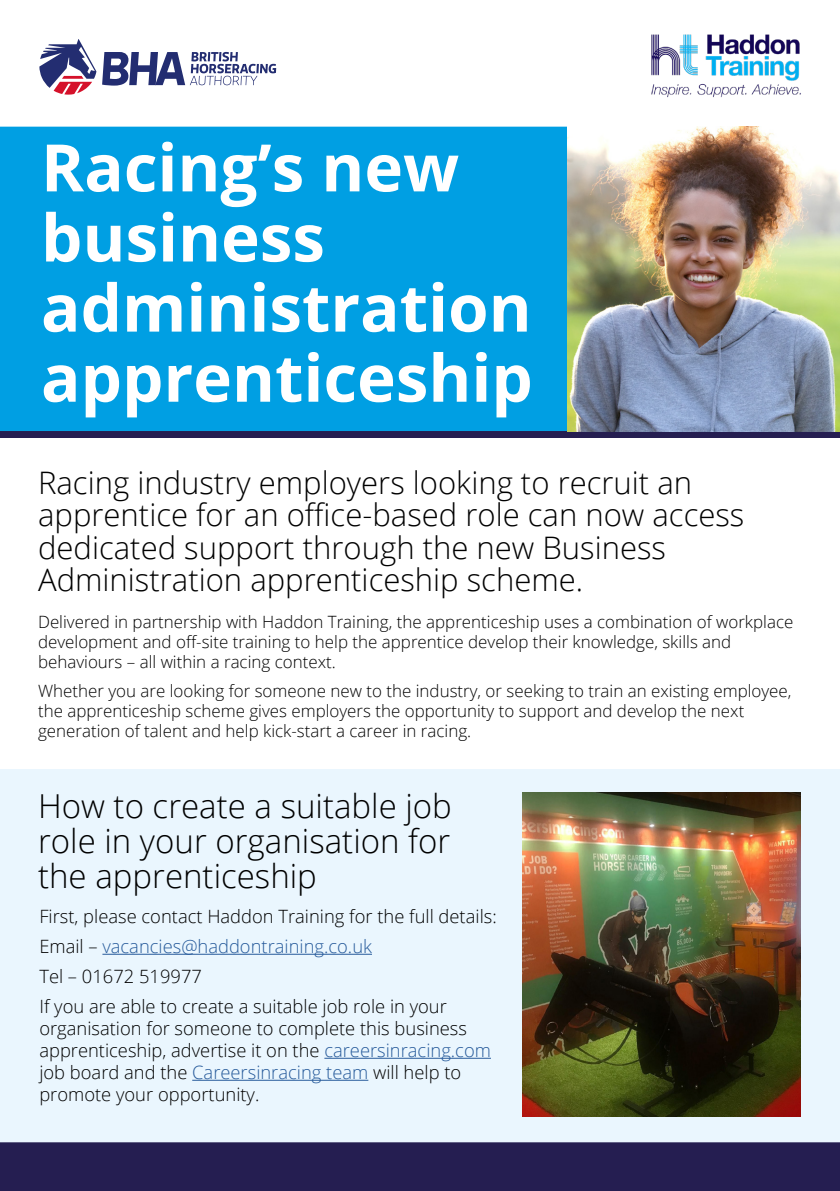
<style>
.page{position:relative;width:840px;height:1191px;background:#fff}
.page>*{position:absolute;margin:0;border:0;box-sizing:border-box;transform-origin:0 0}
.t1{font:700 65.4px/70px "Open Sans";color:#fff}
.t2{font:300 33px/34.8px "Open Sans";color:#000;text-align:justify}
.t3{font:300 31px/32.4px "Open Sans";color:#000}
.t4{font:300 18.4px/30px "Open Sans";color:#000}
.t5{font:300 17px/20.4px "Open Sans";color:#000}
.s1{color:#275b9b}
</style>
<div class="page">
<div style="left:0;top:769px;width:839px;height:416px;background:#eaf6fe"></div>
<div style="left:0;top:1142px;width:839px;height:49px;background:#251e51"></div>
<hr style="left:102px;top:953px;width:270px;height:1px;background:#275b9b">
<hr style="left:324px;top:1057px;width:166px;height:1px;background:#275b9b">
<hr style="left:192px;top:1079px;width:176px;height:1px;background:#275b9b">
<svg style="left:102px;top:52px;width:174px;height:34px"></svg>
<svg style="left:39px;top:39px;width:57px;height:56px"></svg>
<img style="left:522px;top:793px;width:277px;height:323px">
<div style="left:0;top:429px;width:839px;height:8px;background:#251e51"></div>
<img style="left:651px;top:34px;width:150px;height:93px">
<div style="left:0;top:127px;width:567px;height:304px;background:#009fe3"></div>
<img style="left:567px;top:127px;width:272px;height:304px">
<h1 class="t1" style="left:41px;top:131px;width:493px">Racing’s new business administration apprenticeship</h1>
<h3 class="t3" style="left:38px;top:466px;width:707px">Racing industry employers looking to recruit an apprentice for an office-based role can now access dedicated support through the new Business Administration apprenticeship scheme.</h3>
<p class="t5" style="left:38px;top:611px;width:756px">Delivered in partnership with Haddon Training, the apprenticeship uses a combination of workplace development and off-site training to help the apprentice develop their knowledge, skills and behaviours – all within a racing context.</p>
<p class="t5" style="left:38px;top:679px;width:754px">Whether you are looking for someone new to the industry, or seeking to train an existing employee, the apprenticeship scheme gives employers the opportunity to support and develop the next generation of talent and help kick-start a career in racing.</p>
<h2 class="t2" style="left:38px;top:788px;width:415px">How to create a suitable job role in your organisation for the apprenticeship</h2>
<p class="t4" style="left:39px;top:900px;width:458px">First, please contact Haddon Training for the full details:<br>Email – <span class="s1">vacancies@haddontraining.co.uk<br></span>Tel – 01672 519977<br>If you are able to create a suitable job role in your</p>
<p class="t4" style="left:39px;top:1016px;width:453px;line-height:22px">organisation for someone to complete this business apprenticeship, advertise it on the <span class="s1">careersinracing.com </span>job board and the <span class="s1">Careersinracing team</span> will help to promote your opportunity.</p>
</div>
